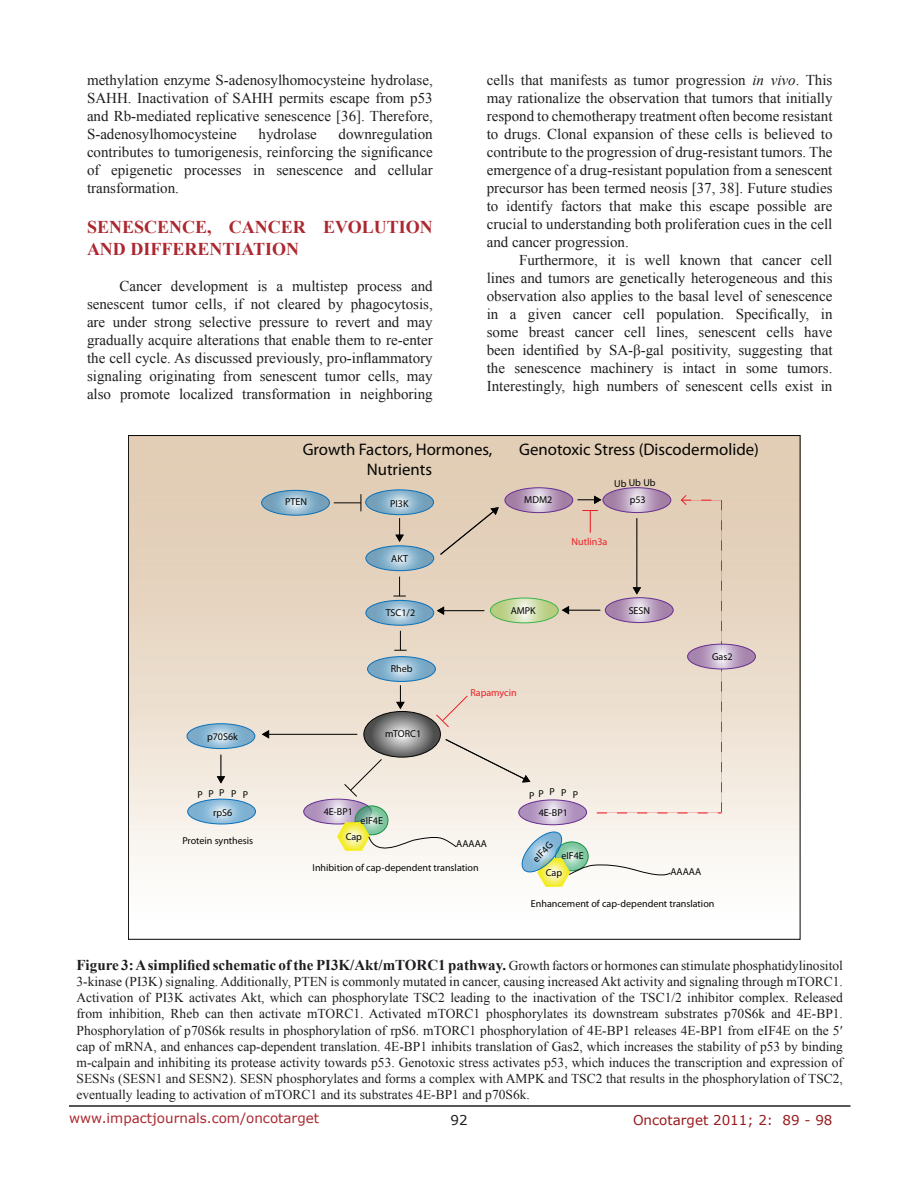
<style>
.page{position:relative;width:918px;height:1188px;background:#fff}
.page>*{position:absolute;margin:0;border:0;box-sizing:border-box;transform-origin:0 0}
.t1{font:700 18px/21.6px "Times New Roman";color:#ac2830}
.t2{font:16.8px "Myriad Pro";color:#040503}
.t3{font:15px/18px "Times New Roman";color:#201d20;text-align:justify}
.t4{font:700 15px "Times New Roman";color:#201d20}
.t5{font:13.5px/16.2px "Times New Roman";color:#201d20}
.t6{font:13.5px "Verdana";color:#ac2830}
.t7{font:13.5px "Verdana";color:#971a1d}
.t8{font:13.5px "Verdana";color:#201d20}
.t9{font:10.05px "Myriad Pro";color:#040503}
.t10{font:10.05px "Myriad Pro";color:#ed1f26}
.s1{font-style:italic}
.s2{font-weight:400;font-size:13.5px}
.s3{color:#231f20}
</style>
<div class="page">
<hr style="left:69px;top:1105px;width:781px;height:2px;background:#231f20">
<div style="left:128px;top:436px;width:672px;height:503px;background:linear-gradient(to bottom,#ddc5aa,#fefefc)"></div>
<svg style="left:187px;top:724px;width:68px;height:25px;background:#9ec0d5"></svg>
<div style="left:187px;top:723px;width:68px;height:26px;border:1px solid #0a71ba;border-radius:50%"></div>
<svg style="left:188px;top:799px;width:68px;height:25px;background:#a1c5dc"></svg>
<div style="left:187px;top:799px;width:69px;height:25px;border:1px solid #0a71ba;border-radius:50%"></div>
<div style="left:603px;top:487px;width:68px;height:26px;border:1px solid #652f91;border-radius:50%"></div>
<div style="left:261px;top:490px;width:69px;height:26px;border:1px solid #0a71ba;border-radius:50%"></div>
<svg style="left:217px;top:755px;width:8px;height:29px"></svg>
<div style="left:505px;top:487px;width:68px;height:26px;border:1px solid #652f91;border-radius:50%"></div>
<div style="left:687px;top:644px;width:69px;height:25px;border:1px solid #652f91;border-radius:50%"></div>
<svg style="left:262px;top:488px;width:493px;height:399px;background:#e2d8cc"></svg>
<p class="t3" style="left:87px;top:71px;width:347px">methylation enzyme S-adenosylhomocysteine hydrolase, SAHH. Inactivation of SAHH permits escape from p53 and Rb-mediated replicative senescence [36]. Therefore, S-adenosylhomocysteine</p>
<p class="t3" style="left:87px;top:125px;width:347px;text-indent:252px">downregulation contributes to tumorigenesis, reinforcing the significance of epigenetic processes in senescence and cellular transformation.</p>
<p class="t1" style="left:87px;top:216px;width:347px">SENESCENCE, CANCER EVOLUTION<br>AND DIFFERENTIATION</p>
<p class="t3" style="left:87px;top:276px;width:347px;text-indent:32px">Cancer development is a multistep process and senescent tumor cells, if not cleared by phagocytosis, are under strong selective pressure to revert and may gradually acquire alterations that enable them to re-enter the cell cycle. As discussed previously, pro-inflammatory signaling originating from senescent tumor cells, may also promote localized transformation in neighboring</p>
<p class="t3" style="left:259px;top:125px;width:60px">hydrolase</p>
<p class="t3" style="left:487px;top:71px;width:347px">cells that manifests as tumor progression <span class="s1">in vivo</span>. This may rationalize the observation that tumors that initially respond to chemotherapy treatment often become resistant to drugs. Clonal expansion of these cells is believed to contribute to the progression of drug-resistant tumors. The emergence of a drug-resistant population from a senescent precursor has been termed neosis [37, 38]. Future studies to identify factors that make this escape possible are crucial to understanding both proliferation cues in the cell and cancer progression.</p>
<p class="t3" style="left:487px;top:251px;width:347px;text-indent:32px">Furthermore, it is well known that cancer cell lines and tumors are genetically heterogeneous and this observation also applies to the basal level of senescence in a given cancer cell population. Specifically, in some breast cancer cell lines, senescent cells have been identified by SA-β-gal positivity, suggesting that the senescence machinery is intact in some tumors.<br>Interestingly, high numbers of senescent cells exist in</p>
<p class="t2" style="left:303px;top:439px;width:191px">Growth Factors, Hormones,</p>
<p class="t2" style="left:519px;top:439px;width:241px">Genotoxic Stress (Discodermolide)</p>
<p class="t2" style="left:367px;top:459px;width:67px">Nutrients</p>
<p class="t9" style="left:285px;top:496px;width:23px">PTEN</p>
<p class="t9" style="left:629px;top:476px;width:29px">Ub Ub</p>
<p class="t9" style="left:614px;top:478px;width:14px">Ub</p>
<p class="t9" style="left:630px;top:494px;width:18px">p53</p>
<p class="t9" style="left:524px;top:494px;width:30px">MDM2</p>
<p class="t9" style="left:390px;top:498px;width:20px">PI3K</p>
<p class="t10" style="left:572px;top:535px;width:37px">Nutlin3a</p>
<p class="t9" style="left:391px;top:552px;width:18px">AKT</p>
<p class="t9" style="left:386px;top:607px;width:31px">TSC1/2</p>
<p class="t9" style="left:511px;top:605px;width:27px">AMPK</p>
<p class="t9" style="left:629px;top:605px;width:23px">SESN</p>
<p class="t9" style="left:712px;top:651px;width:22px">Gas2</p>
<p class="t9" style="left:391px;top:663px;width:23px">Rheb</p>
<p class="t10" style="left:470px;top:686px;width:48px">Rapamycin</p>
<p class="t9" style="left:207px;top:730px;width:32px">p70S6k</p>
<p class="t9" style="left:385px;top:727px;width:38px">mTORC1</p>
<p class="t9" style="left:197px;top:788px;width:52px">PPPPP</p>
<p class="t9" style="left:529px;top:787px;width:51px">PPPPP</p>
<p class="t9" style="left:213px;top:806px;width:21px">rpS6</p>
<p class="t9" style="left:324px;top:806px;width:31px">4E-BP1</p>
<p class="t9" style="left:361px;top:814px;width:24px">eIF4E</p>
<p class="t9" style="left:539px;top:806px;width:31px">4E-BP1</p>
<p class="t9" style="left:182px;top:835px;width:72px">Protein synthesis</p>
<p class="t9" style="left:346px;top:830px;width:18px">Cap</p>
<p class="t9" style="left:456px;top:837px;width:32px">AAAAA</p>
<p class="t9" style="left:313px;top:862px;width:168px">Inhibition of cap-dependent translation</p>
<p class="t9" style="left:530px;top:856px;width:26px;rotate:-46deg">eIF4G</p>
<p class="t9" style="left:531px;top:897px;width:185px">Enhancement of cap-dependent translation</p>
<p class="t9" style="left:561px;top:849px;width:24px">eIF4E</p>
<p class="t9" style="left:546px;top:866px;width:18px">Cap</p>
<p class="t9" style="left:670px;top:865px;width:32px">AAAAA</p>
<p class="t4" style="left:77px;top:955px;width:768px">FIGURE 3: A SIMPLIFIED SCHEMATIC OF THE PI3K/AKT/MTORC1 PATHWAY. <span class="s2">Growth factors or hormones can stimulate phosphatidylinositol</span></p>
<p class="t5" style="left:77px;top:973px;width:768px">3-kinase (PI3K) signaling. Additionally, PTEN is commonly mutated in cancer, causing increased Akt activity and signaling through mTORC1.<br>Activation of PI3K activates Akt, which can phosphorylate TSC2 leading to the inactivation of the TSC1<span class="s3">/</span>2 inhibitor complex. Released from inhibition, Rheb can then activate mTORC1. Activated mTORC1 phosphorylates its downstream substrates p70S6k and 4E-BP1.<br>Phosphorylation of p70S6k results in phosphorylation of rpS6. mTORC1 phosphorylation of 4E-BP1 releases 4E-BP1 from eIF4E on the 5 cap of mRNA, and enhances cap-dependent translation. 4E-BP1 inhibits translation of Gas2, which increases the stability of p53 by binding m-calpain and inhibiting its protease activity towards p53. <span class="s3">Genotoxic stress activates p53, which induces the transcription and expression of SESNs (SESN1 and SESN2). SESN phosphorylates and forms a complex with AMPK and TSC2 that results in the phosphorylation of TSC2, eventually leading to activation of mTORC1 and its substrates 4E-BP1 and p70S6k.</span></p>
<p class="t9" style="left:428px;top:960px;width:83px">Chao et al., Figure 3</p>
<p class="t6" style="left:69px;top:1109px;width:252px">www.impactjournals.com/oncotarget</p>
<p class="t8" style="left:450px;top:1111px;width:19px">92</p>
<p class="t7" style="left:633px;top:1111px;width:201px">Oncotarget 2011; 2: 89 - 98</p>
</div>
